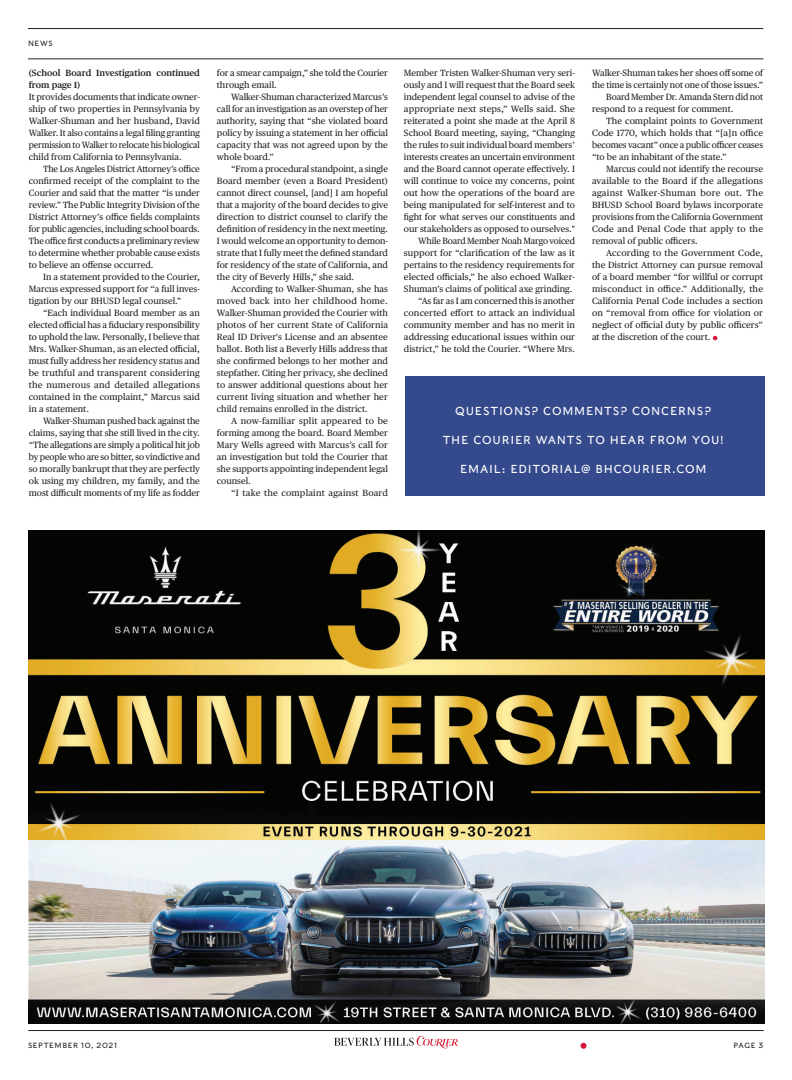
<style>
.page{position:relative;width:792px;height:1080px;background:#fff}
.page>*{position:absolute;margin:0;border:0;box-sizing:border-box;transform-origin:0 0}
.t1{font:11.5px "Caslons Egyptian";letter-spacing:.07em;color:#fff}
.t2{font:9px/12px "Publico Text";color:#231f20;text-align:justify}
.t3{font:9px "Publico Text";letter-spacing:.02em;color:#231f20}
.t4{font:600 9px/12px "Publico Text";color:#231f20}
.t5{font:9px "Publico Text";letter-spacing:.03em;color:#231f20}
.t6{font:7.5px "Caslons Egyptian";letter-spacing:.075em;color:#231f20}
</style>
<div class="page">
<hr style="left:28px;top:1030px;width:736px;height:1px;background:#231f20">
<svg style="left:581px;top:1043px;width:6px;height:6px"></svg>
<svg style="left:334px;top:1036px;width:124px;height:12px"></svg>
<img style="left:29px;top:530px;width:735px;height:494px">
<hr style="left:28px;top:28px;width:735px;height:1px;background:#231f20">
<hr style="left:28px;top:59px;width:735px;height:1px;background:#231f20">
<svg style="left:713px;top:336px;width:4px;height:4px"></svg>
<div style="left:405px;top:376px;width:359px;height:120px;background:#35498d"></div>
<p class="t6" style="left:28px;top:41px;width:26px">NEWS</p>
<p class="t4" style="left:29px;top:68px;width:173px">(School Board Investigation continued from page 1)</p>
<p class="t2" style="left:29px;top:92px;width:173px">It provides documents that indicate owner&shy;ship of two properties in Pennsylvania by Walker-Shuman and her husband, David Walker. It also contains a legal filing granting permission to Walker to relocate his biological child from California to Pennsylvania.</p>
<p class="t2" style="left:29px;top:164px;width:173px;text-indent:14px">The Los Angeles District Attorney’s office confirmed receipt of the complaint to the Courier and said that the matter “is under review.” The Public Integrity Division of the District Attorney’s office fields complaints for public agencies, including school boards.<br>The office first conducts a preliminary review to determine whether probable cause exists to believe an offense occurred.</p>
<p class="t2" style="left:29px;top:272px;width:173px;text-indent:14px">In a statement provided to the Courier, Marcus expressed support for “a full inves&shy;tigation by our BHUSD legal counsel.”</p>
<p class="t2" style="left:29px;top:308px;width:173px;text-indent:14px">“Each individual Board member as an elected official has a fiduciary responsibility to uphold the law. Personally, I believe that Mrs. Walker-Shuman, as an elected official, must fully address her residency status and be truthful and transparent considering the numerous and detailed allegations contained in the complaint,” Marcus said in a statement.</p>
<p class="t2" style="left:29px;top:416px;width:173px;text-indent:14px">Walker-Shuman pushed back against the claims, saying that she still lived in the city. “The allegations are simply a political hit job by people who are so bitter, so vindictive and so morally bankrupt that they are perfectly ok using my children, my family, and the most difficult moments of my life as fodder</p>
<p class="t2" style="left:217px;top:68px;width:173px">for a smear campaign,” she told the Courier through email.</p>
<p class="t2" style="left:217px;top:92px;width:173px;text-indent:14px">Walker-Shuman characterized Marcus’s call for an investigation as an overstep of her authority, saying that “she violated board policy by issuing a statement in her official capacity that was not agreed upon by the whole board.”</p>
<p class="t2" style="left:217px;top:164px;width:173px;text-indent:14px">“From a procedural standpoint, a single Board member (even a Board President) cannot direct counsel, [and] I am hopeful that a majority of the board decides to give direction to district counsel to clarify the definition of residency in the next meeting.<br>I would welcome an opportunity to demon&shy;strate that I fully meet the defined standard for residency of the state of California, and the city of Beverly Hills,” she said.</p>
<p class="t2" style="left:217px;top:284px;width:173px;text-indent:14px">According to Walker-Shuman, she has moved back into her childhood home.<br>Walker-Shuman provided the Courier with photos of her current State of California Real ID Driver's License and an absentee ballot. Both list a Beverly Hills address that she confirmed belongs to her mother and stepfather. Citing her privacy, she declined to answer additional questions about her current living situation and whether her child remains enrolled in the district.</p>
<p class="t2" style="left:217px;top:416px;width:173px;text-indent:14px">A now-familiar split appeared to be forming among the board. Board Member Mary Wells agreed with Marcus’s call for an investigation but told the Courier that she supports appointing independent legal counsel.</p>
<p class="t3" style="left:231px;top:489px;width:158px">“I take the complaint against Board</p>
<p class="t2" style="left:404px;top:68px;width:173px">Member Tristen Walker-Shuman very seri-</p>
<p class="t2" style="left:404px;top:80px;width:173px">ously and I will request that the Board seek</p>
<p class="t2" style="left:404px;top:92px;width:173px">independent legal counsel to advise of the</p>
<p class="t2" style="left:404px;top:104px;width:173px">appropriate next steps,” Wells said. She</p>
<p class="t2" style="left:404px;top:116px;width:173px">reiterated a point she made at the April 8</p>
<p class="t2" style="left:404px;top:128px;width:173px">School Board meeting, saying, “Changing</p>
<p class="t2" style="left:404px;top:140px;width:173px">the rules to suit individual board members’</p>
<p class="t2" style="left:404px;top:152px;width:173px">interests creates an uncertain environment</p>
<p class="t2" style="left:404px;top:164px;width:173px">and the Board cannot operate effectively. I</p>
<p class="t2" style="left:404px;top:176px;width:173px">will continue to voice my concerns, point</p>
<p class="t2" style="left:404px;top:188px;width:173px">out how the operations of the board are</p>
<p class="t2" style="left:404px;top:200px;width:173px">being manipulated for self-interest and to</p>
<p class="t2" style="left:404px;top:212px;width:173px">fight for what serves our constituents and</p>
<p class="t2" style="left:404px;top:224px;width:173px">our stakeholders as opposed to ourselves."</p>
<p class="t2" style="left:418px;top:236px;width:158px">While Board Member Noah Margo voiced</p>
<p class="t2" style="left:404px;top:248px;width:173px">support for “clarification of the law as it</p>
<p class="t2" style="left:404px;top:260px;width:173px">pertains to the residency requirements for</p>
<p class="t2" style="left:404px;top:272px;width:173px">elected officials,” he also echoed Walker-</p>
<p class="t2" style="left:404px;top:284px;width:170px">Shuman’s claims of political axe grinding.</p>
<p class="t2" style="left:418px;top:296px;width:158px">“As far as I am concerned this is another</p>
<p class="t2" style="left:404px;top:308px;width:173px">concerted effort to attack an individual</p>
<p class="t2" style="left:404px;top:320px;width:173px">community member and has no merit in</p>
<p class="t2" style="left:404px;top:332px;width:173px">addressing educational issues within our</p>
<p class="t2" style="left:404px;top:344px;width:173px">district,” he told the Courier. “Where Mrs.</p>
<p class="t2" style="left:592px;top:68px;width:173px">Walker-Shuman takes her shoes off some of</p>
<p class="t2" style="left:592px;top:80px;width:173px">the time is certainly not one of those issues.”</p>
<p class="t2" style="left:606px;top:92px;width:158px">Board Member Dr. Amanda Stern did not</p>
<p class="t2" style="left:592px;top:104px;width:143px">respond to a request for comment.</p>
<p class="t2" style="left:606px;top:116px;width:158px">The complaint points to Government</p>
<p class="t2" style="left:592px;top:128px;width:173px">Code 1770, which holds that “[a]n office</p>
<p class="t2" style="left:592px;top:140px;width:173px">becomes vacant” once a public officer ceases</p>
<p class="t2" style="left:592px;top:152px;width:136px">“to be an inhabitant of the state.”</p>
<p class="t2" style="left:606px;top:164px;width:158px">Marcus could not identify the recourse</p>
<p class="t2" style="left:592px;top:176px;width:173px">available to the Board if the allegations</p>
<p class="t5" style="left:592px;top:189px;width:173px">against Walker-Shuman bore out. The</p>
<p class="t2" style="left:592px;top:200px;width:173px">BHUSD School Board bylaws incorporate</p>
<p class="t2" style="left:592px;top:212px;width:173px">provisions from the California Government</p>
<p class="t3" style="left:592px;top:225px;width:173px">Code and Penal Code that apply to the</p>
<p class="t2" style="left:592px;top:236px;width:107px">removal of public officers.</p>
<p class="t2" style="left:606px;top:248px;width:158px">According to the Government Code,</p>
<p class="t2" style="left:592px;top:260px;width:173px">the District Attorney can pursue removal</p>
<p class="t2" style="left:592px;top:272px;width:173px">of a board member “for willful or corrupt</p>
<p class="t3" style="left:592px;top:285px;width:173px">misconduct in office.” Additionally, the</p>
<p class="t2" style="left:592px;top:296px;width:173px">California Penal Code includes a section</p>
<p class="t2" style="left:592px;top:308px;width:173px">on “removal from office for violation or</p>
<p class="t2" style="left:592px;top:320px;width:173px">neglect of official duty by public officers”</p>
<p class="t2" style="left:592px;top:332px;width:120px">at the discretion of the court.</p>
<p class="t1" style="left:455px;top:406px;width:257px">QUESTIONS? COMMENTS? CONCERNS?</p>
<p class="t1" style="left:443px;top:435px;width:283px">THE COURIER WANTS TO HEAR FROM YOU!</p>
<p class="t1" style="left:460px;top:464px;width:248px">EMAIL: EDITORIAL@ BHCOURIER.COM</p>
<p class="t6" style="left:28px;top:1043px;width:91px">SEPTEMBER 10, 2021</p>
<p class="t6" style="left:734px;top:1043px;width:31px">PAGE 3</p>
</div>
